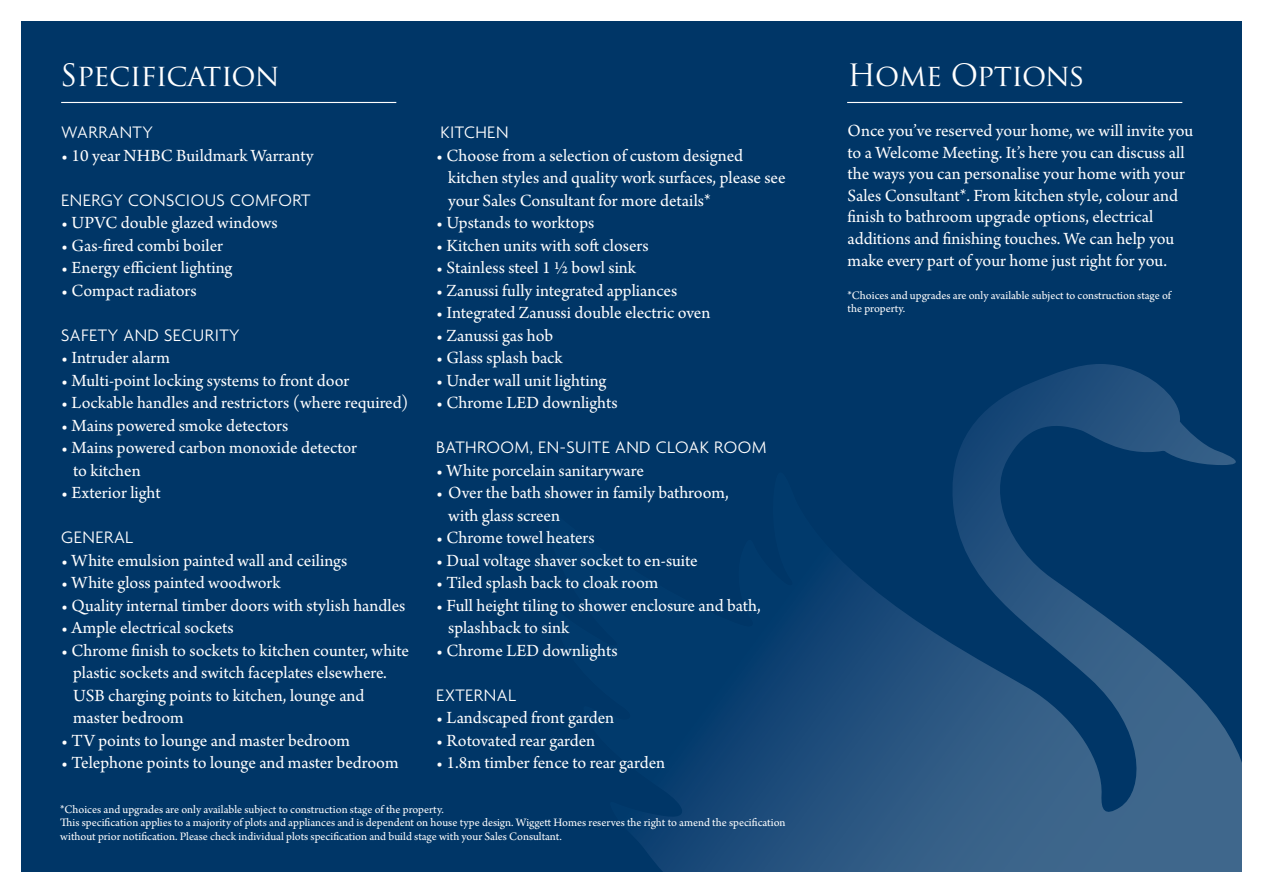
<style>
.page{position:relative;width:1263px;height:893px;background:#fff}
.page>*{position:absolute;margin:0;border:0;box-sizing:border-box;transform-origin:0 0}
.t1{font:30px "Trajan Pro";letter-spacing:-.03em;color:#fff}
.Body_Text{font:18px/22.5px "Arno Pro";color:#fff}
.t2{font:300 18px "Agenda";letter-spacing:.025em;color:#fff}
.Disclaimer{font:12px/13.5px "Arno Pro";color:#fff}
</style>
<div class="page">
<div style="left:21px;top:21px;width:1221px;height:851px;background:#003667"></div>
<svg style="left:640px;top:364px;width:602px;height:508px"></svg>
<hr style="left:61px;top:102px;width:335px;height:1px;background:#fff">
<hr style="left:847px;top:102px;width:335px;height:1px;background:#fff">
<p class="t1" style="left:60px;top:56px;width:221px">Specification</p>
<p class="t2" style="left:61px;top:122px;width:93px">WARRANTY</p>
<p class="Body_Text" style="left:61px;top:145px;width:254px">• 10 year NHBC Buildmark Warranty</p>
<p class="t2" style="left:61px;top:190px;width:251px">ENERGY CONSCIOUS COMFORT</p>
<p class="Body_Text" style="left:61px;top:213px;width:218px">• UPVC double glazed windows</p>
<p class="Body_Text" style="left:61px;top:235px;width:163px">• Gas-fired combi boiler</p>
<p class="Body_Text" style="left:61px;top:258px;width:173px">• Energy efficient lighting</p>
<p class="Body_Text" style="left:61px;top:280px;width:137px">• Compact radiators</p>
<p class="t2" style="left:61px;top:325px;width:180px">SAFETY AND SECURITY</p>
<p class="Body_Text" style="left:61px;top:348px;width:110px">• Intruder alarm</p>
<p class="Body_Text" style="left:61px;top:370px;width:290px">• Multi-point locking systems to front door</p>
<p class="Body_Text" style="left:61px;top:393px;width:349px">• Lockable handles and restrictors (where required)</p>
<p class="Body_Text" style="left:61px;top:415px;width:229px">• Mains powered smoke detectors</p>
<p class="Body_Text" style="left:73px;top:438px;width:285px;text-indent:-12px">• Mains powered carbon monoxide detector to kitchen</p>
<p class="Body_Text" style="left:61px;top:483px;width:101px">• Exterior light</p>
<p class="t2" style="left:61px;top:527px;width:74px">GENERAL</p>
<p class="Body_Text" style="left:61px;top:550px;width:288px">• White emulsion painted wall and ceilings</p>
<p class="Body_Text" style="left:61px;top:573px;width:221px">• White gloss painted woodwork</p>
<p class="Body_Text" style="left:61px;top:595px;width:346px">• Quality internal timber doors with stylish handles</p>
<p class="Body_Text" style="left:61px;top:618px;width:174px">• Ample electrical sockets</p>
<p class="Body_Text" style="left:73px;top:640px;width:338px;text-indent:-12px">• Chrome finish to sockets to kitchen counter, white plastic sockets and switch faceplates elsewhere.<br>USB charging points to kitchen, lounge and master bedroom</p>
<p class="Body_Text" style="left:61px;top:730px;width:290px">• TV points to lounge and master bedroom</p>
<p class="Body_Text" style="left:61px;top:753px;width:339px">• Telephone points to lounge and master bedroom</p>
<p class="t2" style="left:440px;top:122px;width:70px">KITCHEN</p>
<p class="Body_Text" style="left:448px;top:145px;width:339px;text-indent:-12px">• Choose from a selection of custom designed kitchen styles and quality work surfaces, please see your Sales Consultant for more details*</p>
<p class="Body_Text" style="left:436px;top:213px;width:160px">• Upstands to worktops</p>
<p class="Body_Text" style="left:436px;top:235px;width:214px">• Kitchen units with soft closers</p>
<p class="Body_Text" style="left:436px;top:258px;width:201px">• Stainless steel 1 ½ bowl sink</p>
<p class="Body_Text" style="left:436px;top:280px;width:243px">• Zanussi fully integrated appliances</p>
<p class="Body_Text" style="left:436px;top:303px;width:276px">• Integrated Zanussi double electric oven</p>
<p class="Body_Text" style="left:436px;top:325px;width:119px">• Zanussi gas hob</p>
<p class="Body_Text" style="left:436px;top:348px;width:128px">• Glass splash back</p>
<p class="Body_Text" style="left:436px;top:370px;width:172px">• Under wall unit lighting</p>
<p class="Body_Text" style="left:436px;top:393px;width:183px">• Chrome LED downlights</p>
<p class="t2" style="left:436px;top:437px;width:332px">BATHROOM, EN-SUITE AND CLOAK ROOM</p>
<p class="Body_Text" style="left:436px;top:460px;width:209px">• White porcelain sanitaryware</p>
<p class="Body_Text" style="left:448px;top:483px;width:282px;text-indent:-12px">• Over the bath shower in family bathroom, with glass screen</p>
<p class="Body_Text" style="left:436px;top:528px;width:160px">• Chrome towel heaters</p>
<p class="Body_Text" style="left:436px;top:550px;width:263px">• Dual voltage shaver socket to en-suite</p>
<p class="Body_Text" style="left:436px;top:573px;width:224px">• Tiled splash back to cloak room</p>
<p class="Body_Text" style="left:448px;top:595px;width:314px;text-indent:-12px">• Full height tiling to shower enclosure and bath, splashback to sink</p>
<p class="Body_Text" style="left:436px;top:640px;width:183px">• Chrome LED downlights</p>
<p class="t2" style="left:436px;top:685px;width:81px">EXTERNAL</p>
<p class="Body_Text" style="left:436px;top:708px;width:180px">• Landscaped front garden</p>
<p class="Body_Text" style="left:436px;top:730px;width:161px">• Rotovated rear garden</p>
<p class="Body_Text" style="left:436px;top:753px;width:231px">• 1.8m timber fence to rear garden</p>
<p class="Disclaimer" style="left:60px;top:803px;width:385px">*Choices and upgrades are only available subject to construction stage of the property.</p>
<p class="Disclaimer" style="left:60px;top:817px;width:727px">This specification applies to a majority of plots and appliances and is dependent on house type design. Wiggett Homes reserves the right to amend the specification without prior notification. Please check individual plots specification and build stage with your Sales Consultant.</p>
<p class="t1" style="left:847px;top:56px;width:239px">Home Options</p>
<p class="Body_Text" style="left:847px;top:121px;width:347px;line-height:21.6px">Once you’ve reserved your home, we will invite you to a Welcome Meeting. It’s here you can discuss all the ways you can personalise your home with your Sales Consultant*. From kitchen style, colour and finish to bathroom upgrade options, electrical</p>
<p class="Body_Text" style="left:847px;top:229px;width:328px;line-height:21.6px">additions and finishing touches. We can help you make every part of your home just right for you.</p>
<p class="Disclaimer" style="left:847px;top:289px;width:325px">*Choices and upgrades are only available subject to construction stage of</p>
<p class="Disclaimer" style="left:847px;top:302px;width:59px">the property.</p>
</div>
